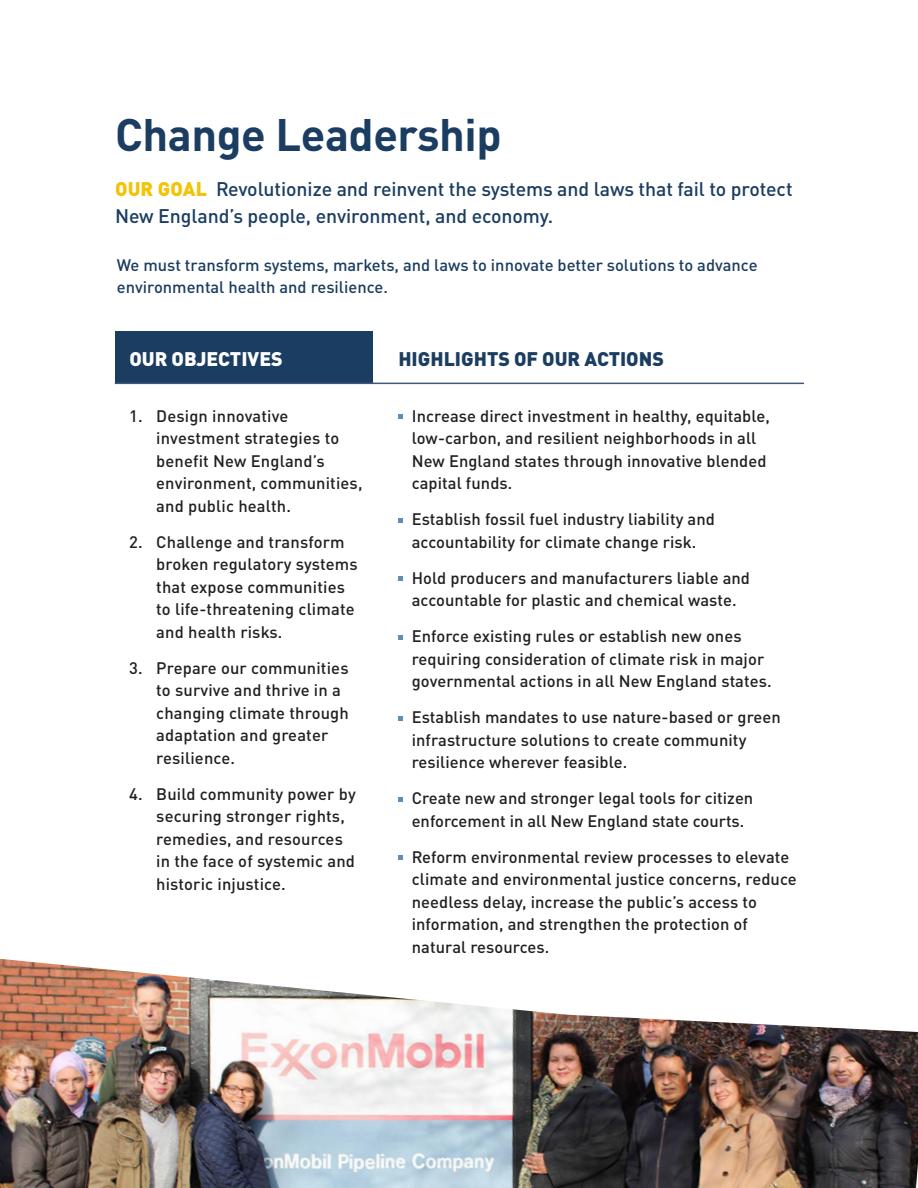
<style>
.page{position:relative;width:918px;height:1188px;background:#fff}
.page>*{position:absolute;margin:0;border:0;box-sizing:border-box;transform-origin:0 0}
.Blue_Heading{font:700 45px "DIN Pro";letter-spacing:-.01em;color:#1b3d61}
.Goal{font:500 19.5px/27px "DIN Pro";letter-spacing:-.005em;color:#1b3d61}
.t1{font:900 19.5px "DIN Pro";color:#1b3d61}
.t2{font:900 19.5px "DIN Pro";color:#fff}
.Bulleted_list{font:500 16.5px/22.5px "DIN Pro";letter-spacing:.005em;color:#231f20}
.t3{font:500 16.5px/22.5px "DIN Pro";color:#1b3d61}
.s1{font-weight:900;color:#f2c407}
</style>
<div class="page">
<svg style="left:398px;top:414px;width:5px;height:5px"></svg>
<svg style="left:398px;top:518px;width:5px;height:4px"></svg>
<svg style="left:398px;top:576px;width:5px;height:5px"></svg>
<svg style="left:398px;top:635px;width:5px;height:4px"></svg>
<svg style="left:398px;top:716px;width:5px;height:4px"></svg>
<svg style="left:398px;top:797px;width:5px;height:4px"></svg>
<svg style="left:398px;top:855px;width:5px;height:5px"></svg>
<div style="left:115px;top:332px;width:258px;height:51px;background:#1b3d61"></div>
<hr style="left:115px;top:383px;width:689px;height:1px;background:#3e577a">
<img style="left:0;top:959px;width:918px;height:229px">
<p class="Blue_Heading" style="left:115px;top:97px;width:388px">Change Leadership</p>
<p class="Goal" style="left:115px;top:174px;width:679px"><span class="s1">OUR GOAL</span> Revolutionize and reinvent the systems and laws that fail to protect<br>New England’s people, environment, and economy.</p>
<p class="t3" style="left:117px;top:252px;width:642px">We must transform systems, markets, and laws to innovate better solutions to advance environmental health and resilience.</p>
<p class="t2" style="left:129px;top:342px;width:155px">OUR OBJECTIVES</p>
<p class="Bulleted_list" style="left:156px;top:403px;width:208px;text-indent:-27px">1. Design innovative investment strategies to benefit New England’s environment, communities, and public health.</p>
<p class="Bulleted_list" style="left:156px;top:529px;width:203px;text-indent:-27px">2. Challenge and transform broken regulatory systems that expose communities to life-threatening climate and health risks.</p>
<p class="Bulleted_list" style="left:156px;top:655px;width:194px;text-indent:-27px">3. Prepare our communities to survive and thrive in a changing climate through adaptation and greater resilience.</p>
<p class="Bulleted_list" style="left:156px;top:781px;width:201px;text-indent:-27px">4. Build community power by securing stronger rights, remedies, and resources in the face of systemic and historic injustice.</p>
<p class="t1" style="left:398px;top:342px;width:267px">HIGHLIGHTS OF OUR ACTIONS</p>
<p class="Bulleted_list" style="left:412px;top:403px;width:360px">Increase direct investment in healthy, equitable, low-carbon, and resilient neighborhoods in all New England states through innovative blended capital funds.</p>
<p class="Bulleted_list" style="left:412px;top:506px;width:305px">Establish fossil fuel industry liability and accountability for climate change risk.</p>
<p class="Bulleted_list" style="left:412px;top:565px;width:340px">Hold producers and manufacturers liable and accountable for plastic and chemical waste.</p>
<p class="Bulleted_list" style="left:412px;top:623px;width:361px">Enforce existing rules or establish new ones requiring consideration of climate risk in major governmental actions in all New England states.</p>
<p class="Bulleted_list" style="left:412px;top:704px;width:371px">Establish mandates to use nature-based or green infrastructure solutions to create community resilience wherever feasible.</p>
<p class="Bulleted_list" style="left:412px;top:785px;width:343px">Create new and stronger legal tools for citizen enforcement in all New England state courts.</p>
<p class="Bulleted_list" style="left:412px;top:844px;width:386px">Reform environmental review processes to elevate climate and environmental justice concerns, reduce needless delay, increase the public’s access to information, and strengthen the protection of natural resources.</p>
</div>
